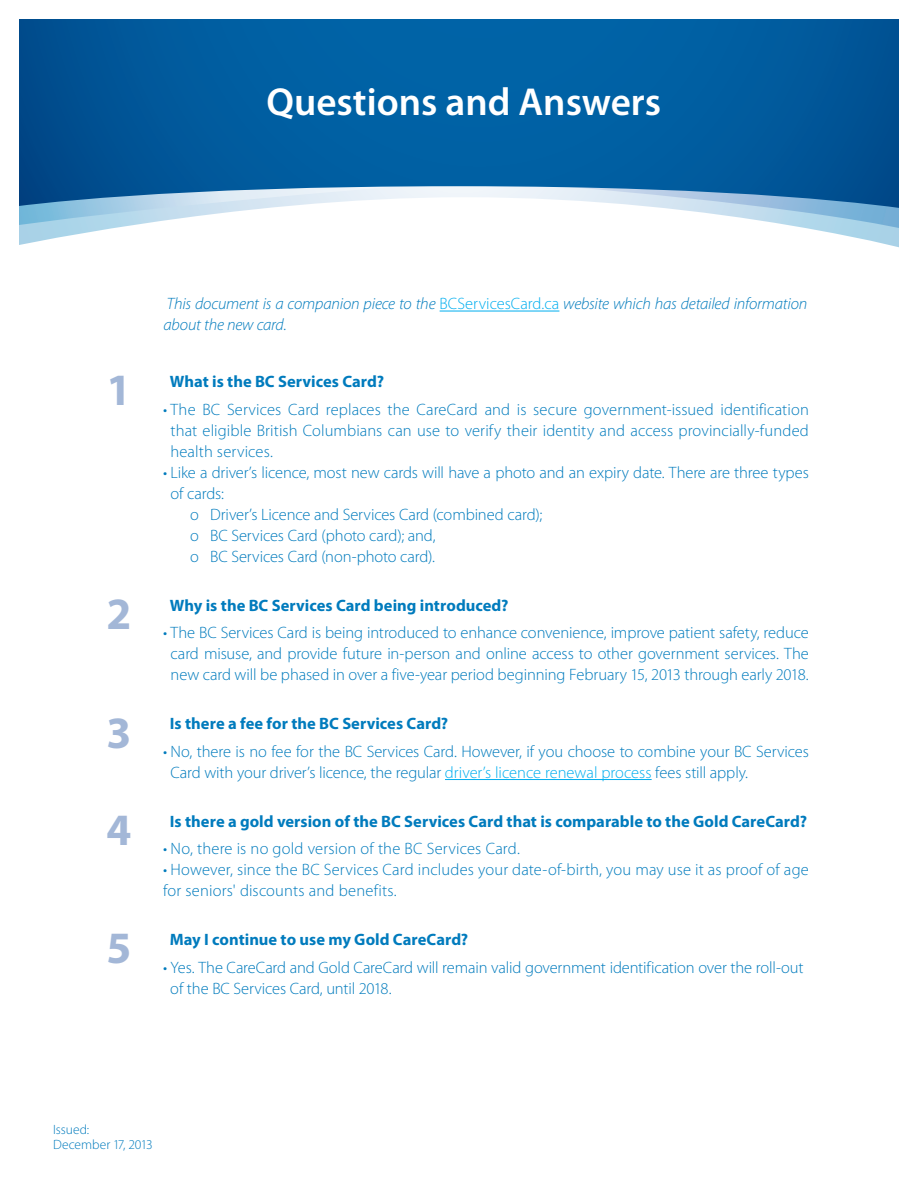
<style>
.page{position:relative;width:918px;height:1188px;background:#fff}
.page>*{position:absolute;margin:0;border:0;box-sizing:border-box;transform-origin:0 0}
.Number{font:700 45px "Myriad Pro";color:#a3b7d7}
.t1{font:600 39.15px "Myriad Pro";color:#fff}
.Body{font:300 16.5px/21px "Myriad Pro";letter-spacing:-.005em;color:#007bbd}
.Question{font:700 16.5px "Myriad Pro";color:#007bbd}
.Body-2{font:italic 300 16.5px/21px "Myriad Pro";letter-spacing:-.01em;color:#007bbd}
.t2{font:300 13.5px/15px "Myriad Pro";color:#007bbd}
.s1{font-style:normal;color:#00aeef}
.s2{color:#00aeef}
</style>
<div class="page">
<svg style="left:19px;top:211px;width:880px;height:18px"></svg>
<svg style="left:19px;top:19px;width:880px;height:192px;background:#1468a5"></svg>
<hr style="left:445px;top:779px;width:207px;height:1px;background:#00aeef">
<hr style="left:440px;top:311px;width:119px;height:1px;background:#00aeef">
<p class="t1" style="left:266px;top:77px;width:396px">Questions and Answers</p>
<p class="Number" style="left:107px;top:361px;width:26px">1</p>
<p class="Number" style="left:107px;top:584px;width:26px">2</p>
<p class="Number" style="left:107px;top:703px;width:26px">3</p>
<p class="Number" style="left:107px;top:800px;width:26px">4</p>
<p class="Number" style="left:107px;top:919px;width:26px">5</p>
<p class="Body-2" style="left:163px;top:293px;width:645px">This document is a companion piece to the <span class="s1">BCServicesCard.ca</span> website which has detailed information about the new card.</p>
<p class="Question" style="left:170px;top:371px;width:216px">What is the BC Services Card?</p>
<p class="Body" style="left:171px;top:399px;width:640px;text-align:justify;text-indent:-8px">• The BC Services Card replaces the CareCard and is secure government-issued identification that eligible British Columbians can use to verify their identity and access provincially-funded health services.</p>
<p class="Body" style="left:171px;top:462px;width:640px;text-indent:-8px">• Like a driver’s licence, most new cards will have a photo and an expiry date. There are three types of cards:</p>
<p class="Body" style="left:190px;top:504px;width:354px">o Driver’s Licence and Services Card (combined card);</p>
<p class="Body" style="left:190px;top:525px;width:247px">o BC Services Card (photo card); and,</p>
<p class="Body" style="left:190px;top:546px;width:246px">o BC Services Card (non-photo card).</p>
<p class="Question" style="left:170px;top:594px;width:340px">Why is the BC Services Card being introduced?</p>
<p class="Body" style="left:163px;top:623px;width:647px;text-align:center">• The BC Services Card is being introduced to enhance convenience, improve patient safety, reduce card misuse, and provide future in-person and online access to other government services. The new card will be phased in over a five-year period beginning February 15, 2013 through early 2018.</p>
<p class="Question" style="left:170px;top:713px;width:280px">Is there a fee for the BC Services Card?</p>
<p class="Body" style="left:171px;top:741px;width:640px;text-indent:-8px">• No, there is no fee for the BC Services Card. However, if you choose to combine your BC Services<br>Card with your driver’s licence, the regular <span class="s2">driver’s licence renewal process</span> fees still apply.</p>
<p class="Question" style="left:170px;top:810px;width:639px">Is there a gold version of the BC Services Card that is comparable to the Gold CareCard?</p>
<p class="Body" style="left:163px;top:839px;width:358px">• No, there is no gold version of the BC Services Card.</p>
<p class="Body" style="left:163px;top:860px;width:647px">• However, since the BC Services Card includes your date-of-birth, you may use it as proof of age for seniors' discounts and benefits.</p>
<p class="Question" style="left:170px;top:929px;width:300px">May I continue to use my Gold CareCard?</p>
<p class="Body" style="left:163px;top:957px;width:642px">• Yes. The CareCard and Gold CareCard will remain valid government identification over the roll-out</p>
<p class="Body" style="left:170px;top:978px;width:223px">of the BC Services Card, until 2018.</p>
<p class="t2" style="left:53px;top:1123px;width:101px">Issued:<br>December 17, 2013</p>
</div>
